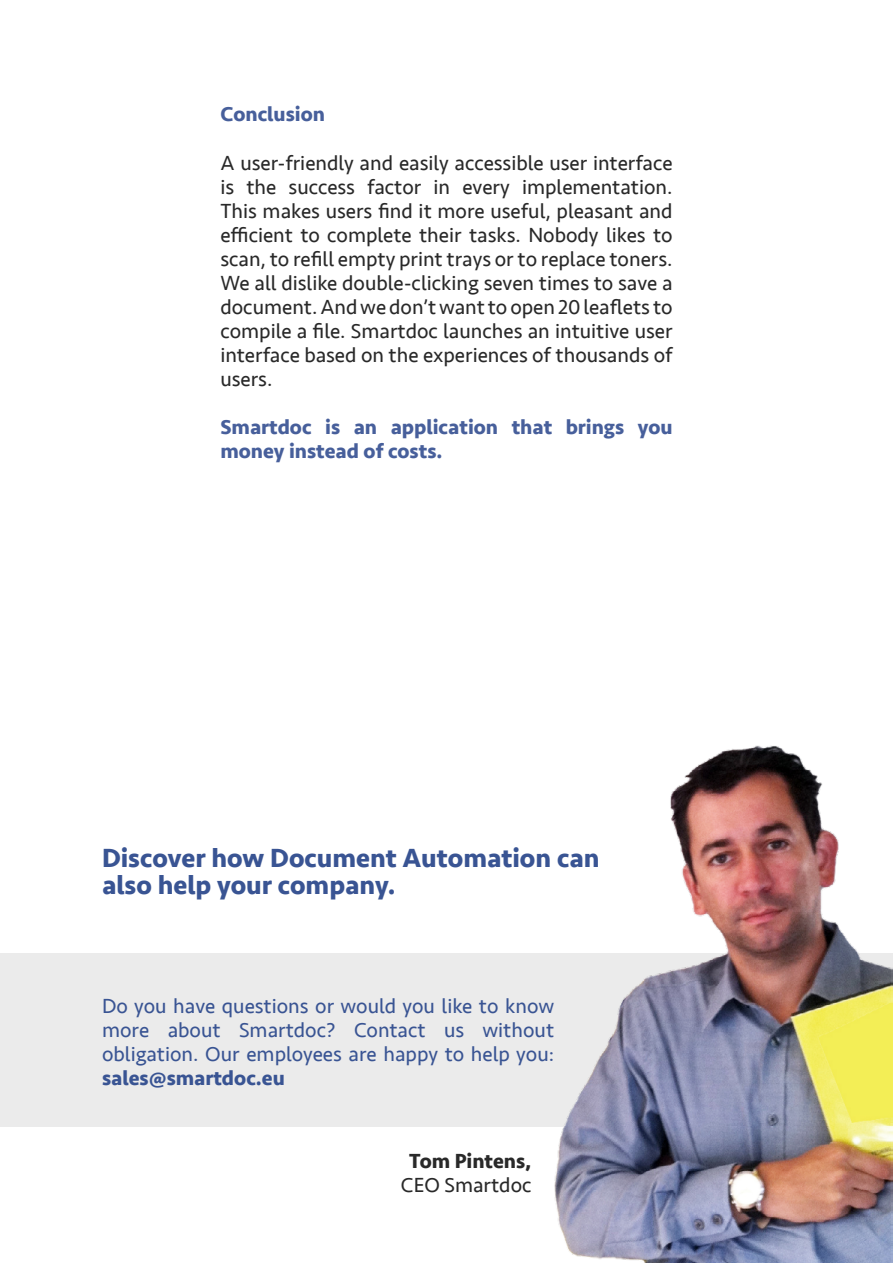
<style>
.page{position:relative;width:893px;height:1263px;background:#fff}
.page>*{position:absolute;margin:0;border:0;box-sizing:border-box;transform-origin:0 0}
.t1{font:700 27px/27px "Seravek";color:#395493}
.t2{font:21px/24px "Seravek";color:#292929;text-align:justify}
.t3{font:21px/24px "Seravek";color:#395493;text-align:justify}
.t4{font:700 21px/24px "Seravek";color:#475f9b}
.t5{font:700 21px "Seravek";color:#395493}
.t6{font:700 21px "Seravek";color:#292929}
</style>
<div class="page">
<div style="left:0;top:953px;width:893px;height:174px;background:#ebebeb"></div>
<img style="left:554px;top:745px;width:339px;height:518px">
<p class="t4" style="left:220px;top:102px;width:106px">Conclusion</p>
<p class="t2" style="left:220px;top:150px;width:454px">A user-friendly and easily accessible user interface is the success factor in every implementation.<br>This makes users find it more useful, pleasant and efficient to complete their tasks. Nobody likes to scan, to refill empty print trays or to replace toners.<br>We all dislike double-clicking seven times to save a document. And we don’t want to open 20 leaflets to compile a file. Smartdoc launches an intuitive user interface based on the experiences of thousands of users.</p>
<p class="t4" style="left:220px;top:414px;width:454px">Smartdoc is an application that brings you money instead of costs.</p>
<p class="t1" style="left:102px;top:844px;width:499px">Discover how Document Automation can also help your company.</p>
<p class="t3" style="left:102px;top:994px;width:454px">Do you have questions or would you like to know more about Smartdoc? Contact us without obligation. Our employees are happy to help you:</p>
<p class="t5" style="left:102px;top:1061px;width:184px">sales@smartdoc.eu</p>
<p class="t6" style="left:409px;top:1144px;width:124px">Tom Pintens,</p>
<p class="t2" style="left:401px;top:1172px;width:132px">CEO Smartdoc</p>
</div>
